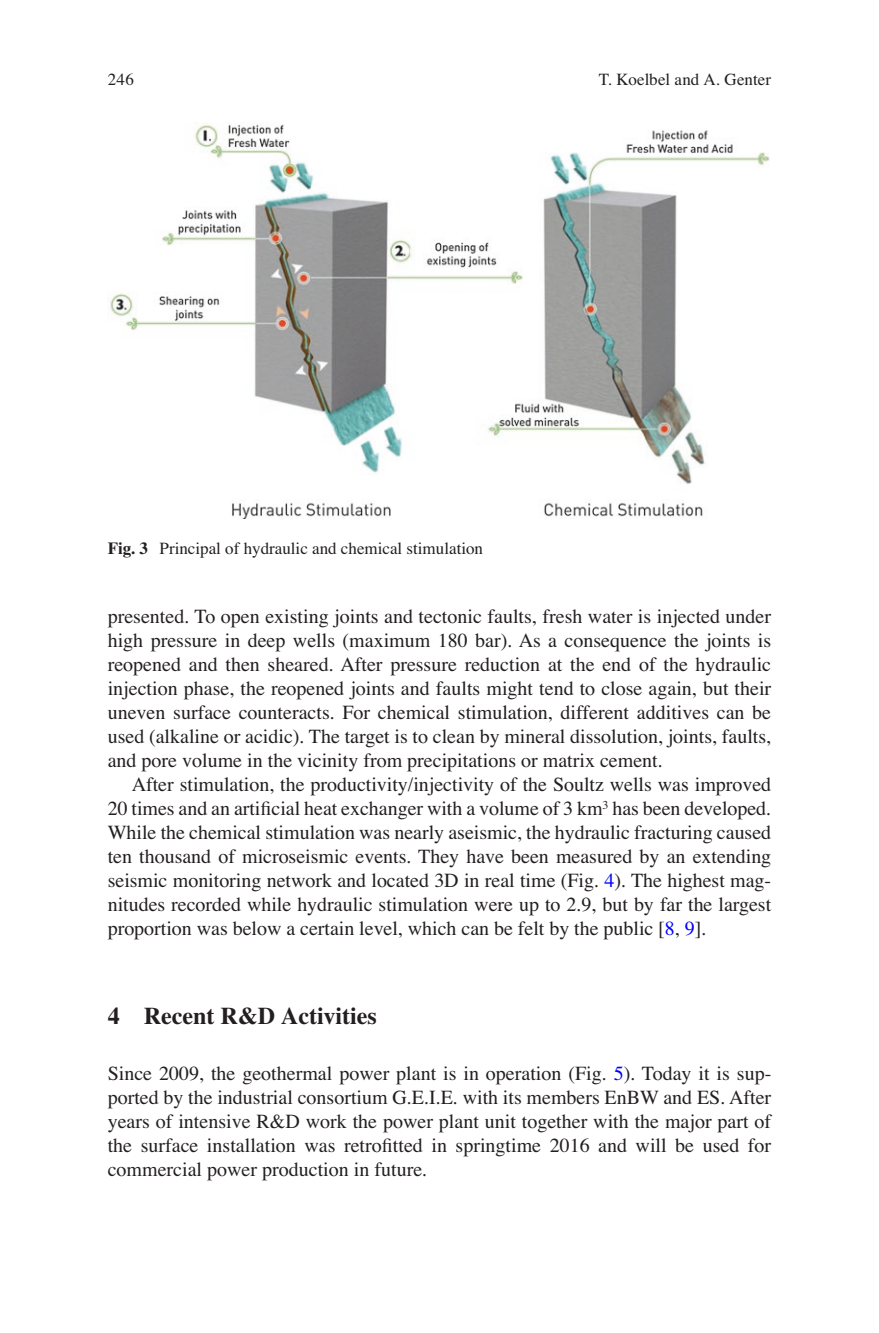
<style>
.page{position:relative;width:879px;height:1333px;background:#fff}
.page>*{position:absolute;margin:0;border:0;box-sizing:border-box;transform-origin:0 0}
.t1{font:700 24px "Plmhcx Times";color:#231f20}
.t2{font:20px/24px "Dxtdhd Times";color:#231f20;text-align:justify}
.t3{font:17px "Dxtdhd Times";color:#231f20}
.t4{font:17px "Cyqbvj Times";color:#231f20}
.s1{font-family:"Plmhcx Times";font-weight:700}
.s2{color:#0000fa}
</style>
<div class="page">
<img style="left:110px;top:123px;width:660px;height:396px">
<p class="t3" style="left:108px;top:72px;width:28px">246</p>
<p class="t4" style="left:599px;top:72px;width:174px">T. Koelbel and A. Genter</p>
<p class="t3" style="left:108px;top:541px;width:377px"><span class="s1">Fig. 3</span> Principal of hydraulic and chemical stimulation</p>
<p class="t2" style="left:108px;top:606px;width:665px">presented. To open existing joints and tectonic faults, fresh water is injected under high pressure in deep wells (maximum 180 bar). As a consequence the joints is reopened and then sheared. After pressure reduction at the end of the hydraulic injection phase, the reopened joints and faults might tend to close again, but their uneven surface counteracts. For chemical stimulation, different additives can be used (alkaline or acidic). The target is to clean by mineral dissolution, joints, faults, and pore volume in the vicinity from precipitations or matrix cement.</p>
<p class="t2" style="left:108px;top:774px;width:665px;text-indent:24px">After stimulation, the productivity/injectivity of the Soultz wells was improved 20 times and an artificial heat exchanger with a volume of 3 km<sup>3</sup> has been developed.<br>While the chemical stimulation was nearly aseismic, the hydraulic fracturing caused ten thousand of microseismic events. They have been measured by an extending seismic monitoring network and located 3D in real time (Fig. <span class="s2">4</span>). The highest mag&shy;nitudes recorded while hydraulic stimulation were up to 2.9, but by far the largest proportion was below a certain level, which can be felt by the public [<span class="s2">8</span>, <span class="s2">9</span>].</p>
<p class="t1" style="left:108px;top:1001px;width:271px">4 Recent R&amp;D Activities</p>
<p class="t2" style="left:108px;top:1062px;width:665px">Since 2009, the geothermal power plant is in operation (Fig. <span class="s2">5</span>). Today it is sup&shy;ported by the industrial consortium G.E.I.E. with its members EnBW and ES. After years of intensive R&amp;D work the power plant unit together with the major part of the surface installation was retrofitted in springtime 2016 and will be used for commercial power production in future.</p>
</div>
